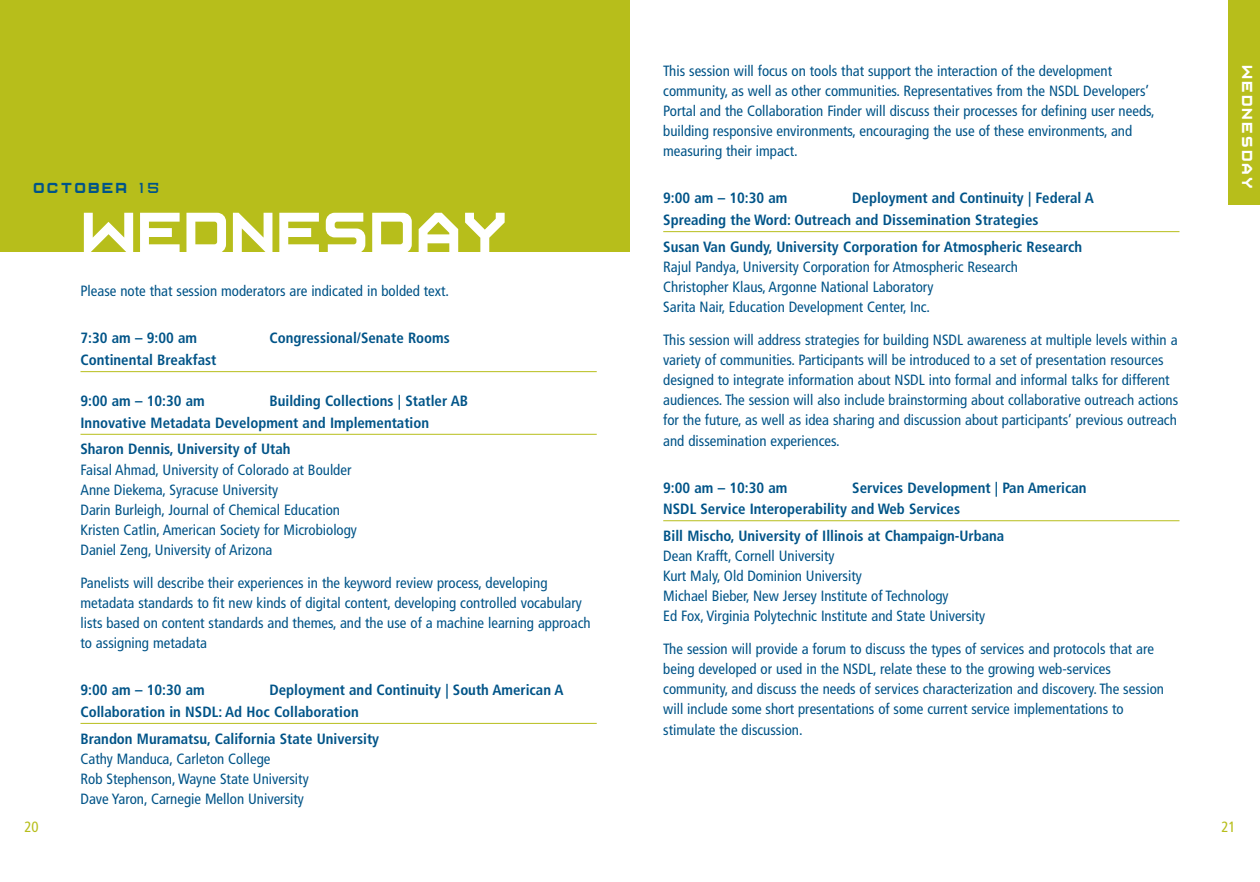
<style>
.page{position:relative;width:1260px;height:882px;background:#fff}
.page>*{position:absolute;margin:0;border:0;box-sizing:border-box;transform-origin:0 0}
.t1{font:84px "Cals Caps";color:#fff}
.t2{font:21px "Cals Caps";letter-spacing:.1em;color:#005488}
.t3{font:21px "Cals Caps";letter-spacing:.1em;color:#fff}
.t4{font:condensed 14.88px/20.1px "Frutiger";color:#005488}
.t5{font:700 condensed 14.88px/21.9px "Frutiger";color:#005488}
.t6{font:condensed 14.88px "Frutiger";color:#b7be1b}
</style>
<div class="page">
<hr style="left:80px;top:371px;width:517px;height:1px;background:#b7be1b">
<hr style="left:80px;top:434px;width:517px;height:1px;background:#b7be1b">
<hr style="left:80px;top:723px;width:517px;height:1px;background:#b7be1b">
<hr style="left:663px;top:231px;width:517px;height:1px;background:#b7be1b">
<hr style="left:663px;top:520px;width:517px;height:1px;background:#b7be1b">
<div style="left:0;top:0;width:630px;height:252px;background:#b7be1b"></div>
<div style="left:1228px;top:0;width:32px;height:205px;background:#b7be1b"></div>
<h2 class="t2" style="left:33px;top:173px;width:127px">OCTOBER 15</h2>
<h1 class="t1" style="left:80px;top:175px;width:429px">WEDNESDAY</h1>
<p class="t4" style="left:80px;top:282px;width:370px">Please note that session moderators are indicated in bolded text.</p>
<p class="t5" style="left:80px;top:329px;width:118px">7:30 am – 9:00 am</p>
<p class="t5" style="left:270px;top:329px;width:182px">Congressional/Senate Rooms</p>
<p class="t5" style="left:80px;top:350px;width:138px">Continental Breakfast</p>
<p class="t5" style="left:80px;top:391px;width:126px">9:00 am – 10:30 am</p>
<p class="t5" style="left:80px;top:391px;width:389px;text-indent:189px">Building Collections | Statler AB<br>Innovative Metadata Development and Implementation</p>
<p class="t5" style="left:80px;top:440px;width:212px">Sharon Dennis, University of Utah</p>
<p class="t4" style="left:80px;top:461px;width:278px">Faisal Ahmad, University of Colorado at Boulder Anne Diekema, Syracuse University<br>Darin Burleigh, Journal of Chemical Education Kristen Catlin, American Society for Microbiology Daniel Zeng, University of Arizona</p>
<p class="t4" style="left:80px;top:574px;width:512px">Panelists will describe their experiences in the keyword review process, developing metadata standards to fit new kinds of digital content, developing controlled vocabulary lists based on content standards and themes, and the use of a machine learning approach to assigning metadata</p>
<p class="t5" style="left:80px;top:680px;width:126px">9:00 am – 10:30 am</p>
<p class="t5" style="left:80px;top:680px;width:485px;text-indent:189px">Deployment and Continuity | South American A<br>Collaboration in NSDL: Ad Hoc Collaboration</p>
<p class="t5" style="left:80px;top:729px;width:300px">Brandon Muramatsu, California State University</p>
<p class="t4" style="left:80px;top:750px;width:230px">Cathy Manduca, Carleton College<br>Rob Stephenson, Wayne State University<br>Dave Yaron, Carnegie Mellon University</p>
<p class="t4" style="left:663px;top:62px;width:493px">This session will focus on tools that support the interaction of the development community, as well as other communities. Representatives from the NSDL Developers’ Portal and the Collaboration Finder will discuss their processes for defining user needs, building responsive environments, encouraging the use of these environments, and measuring their impact.</p>
<p class="t5" style="left:663px;top:189px;width:126px">9:00 am – 10:30 am</p>
<p class="t5" style="left:663px;top:189px;width:432px;text-indent:189px">Deployment and Continuity | Federal A<br>Spreading the Word: Outreach and Dissemination Strategies</p>
<p class="t5" style="left:663px;top:237px;width:421px">Susan Van Gundy, University Corporation for Atmospheric Research</p>
<p class="t4" style="left:663px;top:258px;width:356px">Rajul Pandya, University Corporation for Atmospheric Research<br>Christopher Klaus, Argonne National Laboratory<br>Sarita Nair, Education Development Center, Inc.</p>
<p class="t4" style="left:663px;top:331px;width:517px">This session will address strategies for building NSDL awareness at multiple levels within a variety of communities. Participants will be introduced to a set of presentation resources designed to integrate information about NSDL into formal and informal talks for different audiences. The session will also include brainstorming about collaborative outreach actions for the future, as well as idea sharing and discussion about participants’ previous outreach and dissemination experiences.</p>
<p class="t5" style="left:663px;top:478px;width:126px">9:00 am – 10:30 am</p>
<p class="t5" style="left:663px;top:478px;width:425px;text-indent:189px">Services Development | Pan American<br>NSDL Service Interoperability and Web Services</p>
<p class="t5" style="left:663px;top:526px;width:343px">Bill Mischo, University of Illinois at Champaign-Urbana</p>
<p class="t4" style="left:663px;top:547px;width:324px">Dean Krafft, Cornell University<br>Kurt Maly, Old Dominion University<br>Michael Bieber, New Jersey Institute of Technology<br>Ed Fox, Virginia Polytechnic Institute and State University</p>
<p class="t4" style="left:663px;top:640px;width:502px">The session will provide a forum to discuss the types of services and protocols that are being developed or used in the NSDL, relate these to the growing web-services community, and discuss the needs of services characterization and discovery. The session will include some short presentations of some current service implementations to stimulate the discussion.</p>
<p class="t6" style="left:24px;top:821px;width:16px">20</p>
<p class="t6" style="left:1221px;top:821px;width:16px">21</p>
<h2 class="t3" style="left:1262px;top:65px;width:125px;rotate:90deg">wednesday</h2>
</div>
